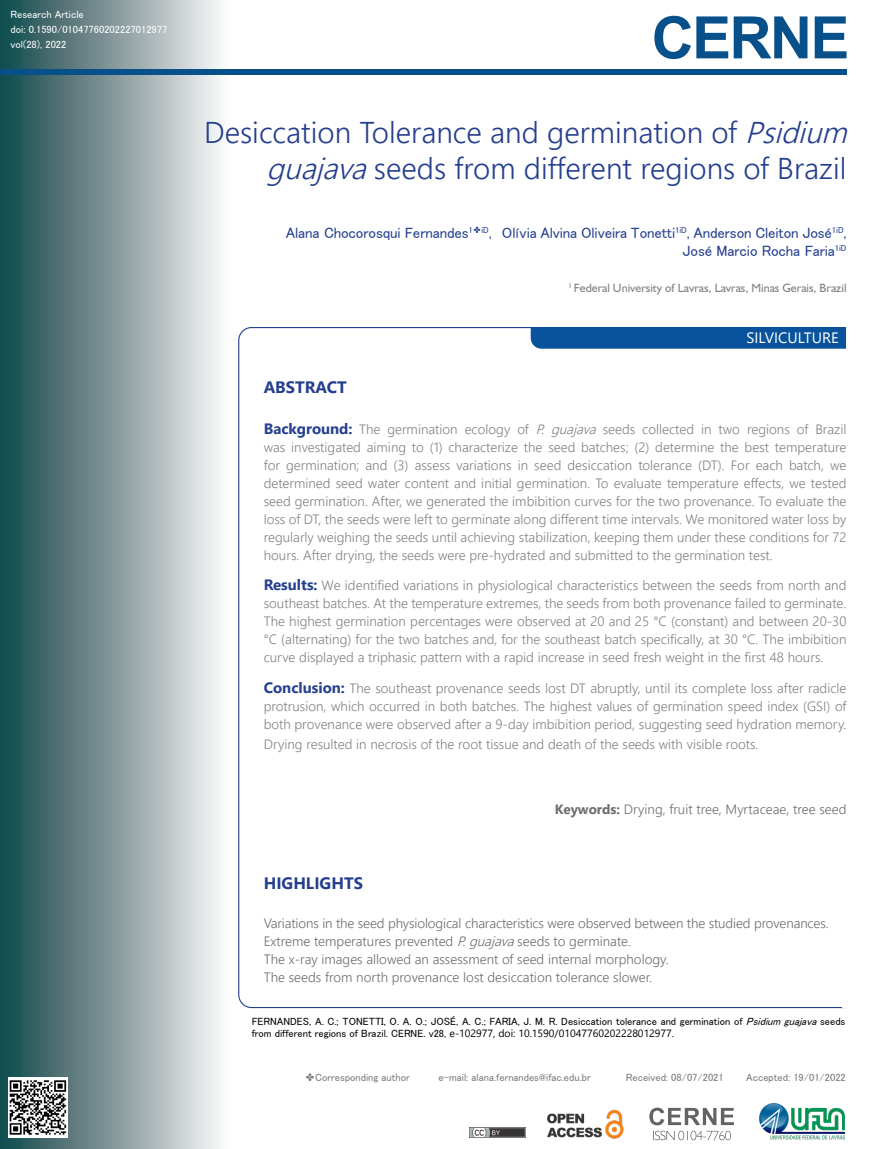
<style>
.page{position:relative;width:872px;height:1149px;background:#fff}
.page>*{position:absolute;margin:0;border:0;box-sizing:border-box;transform-origin:0 0}
.Título_Artigo{font:300 30px/36px "Nirmala UI";color:#253f8e}
.Keywords{font:700 16.5px "Segoe UI";color:#253f8e}
.Abstract_-_Titulo{font:700 16.5px "Segoe UI";color:#253f8e}
.Referências_Bib{font:15px "MS UI Gothic";letter-spacing:-.01em;color:#25408f}
.t1{font:15px "Arial";color:#fff}
.t2{font:15px "Nirmala UI";color:#fff}
.Abstract{font:300 13.5px/18px "Nirmala UI";color:#808285;text-align:justify}
.Highlights{font:300 13.5px "Nirmala UI";color:#6c6d70}
.Keywords-2{font:300 13.5px "Nirmala UI";color:#6c6d70}
.t3{font:13.5px "Arial";color:#fff}
.Referências_Bib-2{font:12px "Humanist 521 BT";color:#808285}
.Referências_Bib-3{font:10.5px/12px "MS UI Gothic";color:#000}
.Referências_Bib-4{font:10.5px "MS UI Gothic";color:#78797a}
.t4{font:10.5px/14.7px "MS UI Gothic";color:#fff}
.s1{font-style:italic}
.s2{font-family:"Segoe UI";font-weight:700;font-size:15px;color:#25408f}
.s3{font-weight:700}
.s4{font-family:"Nirmala UI"}
</style>
<div class="page">
<div style="left:0;top:0;width:231px;height:1148px;background:linear-gradient(to right,#124448,#fff8f9)"></div>
<div style="left:0;top:69px;width:846px;height:6px;background:#08508a"></div>
<img style="left:547px;top:1109px;width:76px;height:29px">
<img style="left:759px;top:1103px;width:86px;height:35px">
<img style="left:469px;top:1127px;width:56px;height:9px">
<img style="left:9px;top:1077px;width:59px;height:59px">
<svg style="left:654px;top:16px;width:192px;height:43px"></svg>
<svg style="left:653px;top:1130px;width:78px;height:9px"></svg>
<svg style="left:649px;top:1107px;width:85px;height:17px"></svg>
<svg style="left:238px;top:327px;width:604px;height:681px"></svg>
<div style="left:531px;top:327px;width:315px;height:21px;background:#09539c"></div>
<p class="t4" style="left:11px;top:7px;width:158px">Research Article<br>doi: 0.1590/01047760202227012977 vol(28), 2022</p>
<p class="Título_Artigo" style="left:267px;top:112px;width:593px;text-indent:-63px">Desiccation Tolerance and germination of <span class="s1">Psidium guajava</span>seeds from different regions of Brazil</p>
<p class="Referências_Bib" style="left:286px;top:225px;width:562px">Alana Chocorosqui Fernandes<sup>1✤iD</sup>, Olívia Alvina Oliveira Tonetti<sup>1iD</sup>, Anderson Cleiton José<sup>1iD</sup>,</p>
<p class="Referências_Bib" style="left:682px;top:243px;width:166px">José Marcio Rocha Faria<sup>1iD</sup></p>
<p class="Referências_Bib-2" style="left:568px;top:280px;width:280px"><sup>1</sup> Federal University of Lavras, Lavras, Minas Gerais, Brazil</p>
<p class="t3" style="left:676px;top:328px;width:172px">ÁREA DE CLASSIFICAÇÃO</p>
<p class="t1" style="left:668px;top:327px;width:174px">FOREST MANAGEMENT</p>
<p class="t2" style="left:746px;top:325px;width:94px">SILVICULTURE</p>
<p class="t1" style="left:668px;top:331px;width:174px">FOREST MANAGEMENT</p>
<p class="Abstract_-_Titulo" style="left:264px;top:371px;width:85px">ABSTRACT</p>
<p class="Abstract" style="left:264px;top:419px;width:584px"><span class="s2">Background:</span> The germination ecology of <span class="s1">P. guajava</span> seeds collected in two regions of Brazil was investigated aiming to (1) characterize the seed batches; (2) determine the best temperature for germination; and (3) assess variations in seed desiccation tolerance (DT). For each batch, we determined seed water content and initial germination. To evaluate temperature effects, we tested seed germination. After, we generated the imbibition curves for the two provenance. To evaluate the loss of DT, the seeds were left to germinate along different time intervals. We monitored water loss by regularly weighing the seeds until achieving stabilization, keeping them under these conditions for 72 hours. After drying, the seeds were pre-hydrated and submitted to the germination test.</p>
<p class="Abstract" style="left:264px;top:575px;width:584px"><span class="s2">Results:</span> We identified variations in physiological characteristics between the seeds from north and southeast batches. At the temperature extremes, the seeds from both provenance failed to germinate.<br>The highest germination percentages were observed at 20 and 25 °C (constant) and between 20-30 °C (alternating) for the two batches and, for the southeast batch specifically, at 30 °C. The imbibition curve displayed a triphasic pattern with a rapid increase in seed fresh weight in the first 48 hours.</p>
<p class="Abstract" style="left:264px;top:678px;width:584px"><span class="s2">Conclusion:</span> The southeast provenance seeds lost DT abruptly, until its complete loss after radicle protrusion, which occurred in both batches. The highest values of germination speed index (GSI) of both provenance were observed after a 9-day imbibition period, suggesting seed hydration memory.</p>
<p class="Abstract" style="left:264px;top:734px;width:496px">Drying resulted in necrosis of the root tissue and death of the seeds with visible roots.</p>
<p class="Keywords-2" style="left:555px;top:798px;width:293px"><span class="s3">Keywords:</span> Drying, fruit tree, Myrtaceae, tree seed</p>
<p class="Keywords" style="left:264px;top:867px;width:101px">HIGHLIGHTS</p>
<p class="Highlights" style="left:264px;top:912px;width:566px">Variations in the seed physiological characteristics were observed between the studied provenances.</p>
<p class="Highlights" style="left:264px;top:930px;width:369px">Extreme temperatures prevented <span class="s1">P.guajava</span>seeds to germinate.</p>
<p class="Highlights" style="left:264px;top:948px;width:406px">The x-ray images allowed an assessment of seed internal morphology.</p>
<p class="Highlights" style="left:264px;top:966px;width:390px">The seeds from north provenance lost desiccation tolerance slower.</p>
<p class="Referências_Bib-3" style="left:252px;top:1015px;width:595px">FERNANDES, A. C.; TONETTI, O. A. O.; JOSÉ, A. C.; FARIA, J. M. R. Desiccation tolerance and germination of <span class="s1">Psidium guajava</span> seeds from different regions of Brazil. CERNE. v28, <span class="s4">e-102977, doi: 10.1590/01047760202228012977.</span></p>
<p class="Referências_Bib-4" style="left:305px;top:1071px;width:106px">✤Corresponding author</p>
<p class="Referências_Bib-4" style="left:438px;top:1071px;width:154px">e-mail: alana.fernandes@ifac.edu.br</p>
<p class="Referências_Bib-4" style="left:626px;top:1071px;width:99px">Received: 08/07/2021</p>
<p class="Referências_Bib-4" style="left:746px;top:1071px;width:101px">Accepted: 19/01/2022</p>
</div>
